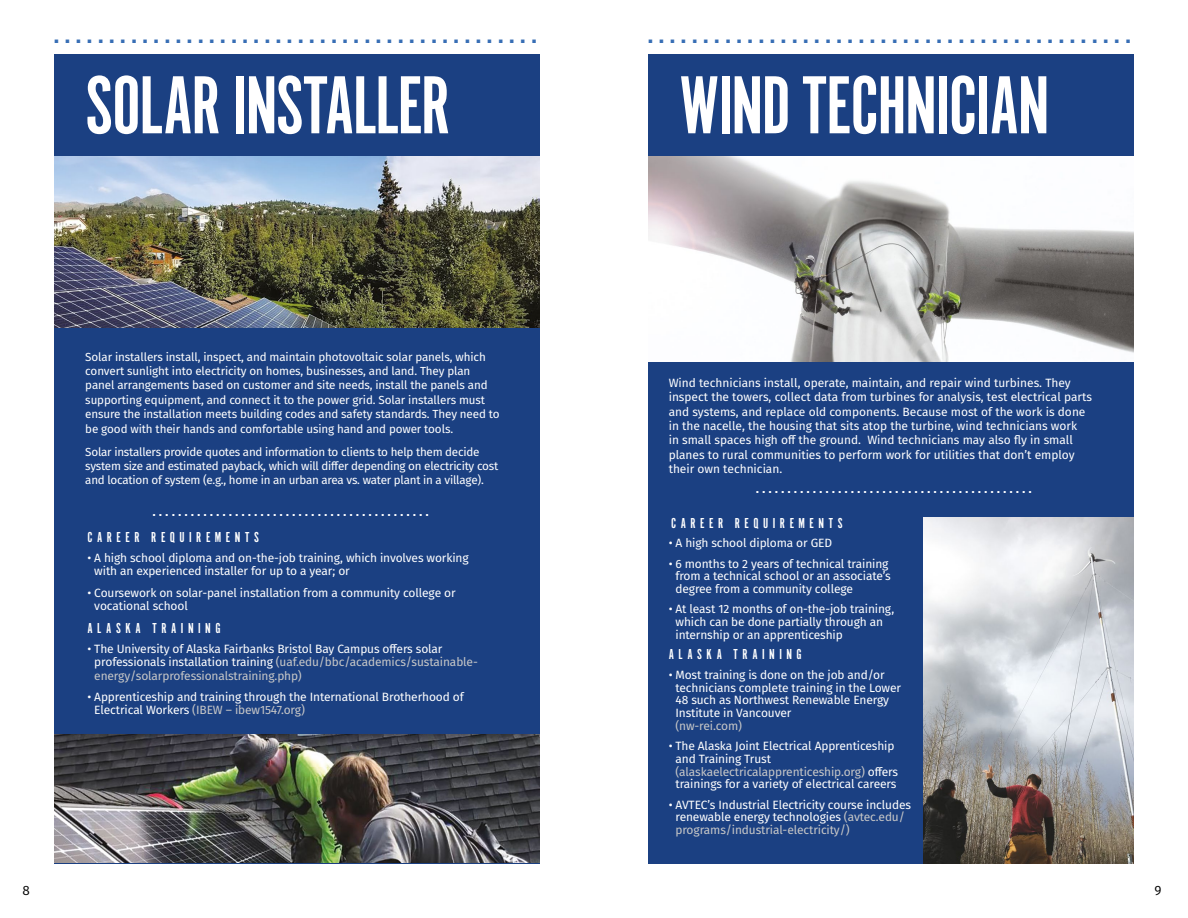
<style>
.page{position:relative;width:1188px;height:918px;background:#fff}
.page>*{position:absolute;margin:0;border:0;box-sizing:border-box;transform-origin:0 0}
.t1{font:85.5px "Alternate Got No 1 D";letter-spacing:-.02em;color:#fff}
.t2{font:700 condensed 21px "AG Book Pro";color:#376eb5}
.t3{font:15px "Alternate Got No 1 D";letter-spacing:.3em;color:#fff}
.t4{font:13.5px "Fira Sans";color:#000}
.t5{font:12px/12.8px "Fira Sans";letter-spacing:-.01em;color:#fff}
.t6{font:700 condensed 12px "AG Book Pro";color:#fff}
.t7{font:12px "Fira Sans";letter-spacing:-.01em;color:#c7c7c7}
.t8{font:11.7px/14.4px "Fira Sans";letter-spacing:-.01em;color:#fff}
.s1{color:#c7c7c7}
</style>
<div class="page">
<div style="left:54px;top:54px;width:486px;height:810px;background:#1b4082"></div>
<div style="left:648px;top:54px;width:486px;height:810px;background:#1b4082"></div>
<img style="left:648px;top:157px;width:486px;height:205px">
<img style="left:923px;top:518px;width:211px;height:346px">
<img style="left:54px;top:157px;width:486px;height:170px">
<img style="left:54px;top:734px;width:486px;height:129px">
<h2 class="t2" style="left:54px;top:22px;width:484px">............................................</h2>
<h1 class="t1" style="left:85px;top:60px;width:367px">SOLAR INSTALLER</h1>
<p class="t8" style="left:85px;top:349px;width:416px">Solar installers install, inspect, and maintain photovoltaic solar panels, which convert sunlight into electricity on homes, businesses, and land. They plan panel arrangements based on customer and site needs, install the panels and supporting equipment, and connect it to the power grid. Solar installers must ensure the installation meets building codes and safety standards. They need to be good with their hands and comfortable using hand and power tools.</p>
<p class="t8" style="left:85px;top:444px;width:414px">Solar installers provide quotes and information to clients to help them decide system size and estimated payback, which will differ depending on electricity cost and location of system (e.g., home in an urban area vs. water plant in a village).</p>
<p class="t6" style="left:153px;top:504px;width:277px">............................................</p>
<p class="t3" style="left:87px;top:529px;width:173px">CAREER REQUIREMENTS</p>
<p class="t5" style="left:94px;top:551px;width:376px;line-height:13.5px;text-indent:-7px">• A high school diploma and on-the-job training, which involves working with an experienced installer for up to a year; or</p>
<p class="t5" style="left:94px;top:585px;width:363px;line-height:13.5px;text-indent:-7px">• Coursework on solar-panel installation from a community college or vocational school</p>
<p class="t3" style="left:87px;top:620px;width:135px">ALASKA TRAINING</p>
<p class="t5" style="left:94px;top:642px;width:385px;line-height:13.5px;text-indent:-7px">• The University of Alaska Fairbanks Bristol Bay Campus offers solar professionals installation training <span class="s1">(uaf.edu/bbc/academics/sustainable&shy;energy/solarprofessionalstraining.php)</span></p>
<p class="t5" style="left:94px;top:690px;width:371px;line-height:13.5px;text-indent:-7px">• Apprenticeship and training through the International Brotherhood of<br>Electrical Workers <span class="s1">(IBEW – ibew1547.org)</span></p>
<h2 class="t2" style="left:648px;top:22px;width:484px">............................................</h2>
<h1 class="t1" style="left:679px;top:60px;width:372px">WIND TECHNICIAN</h1>
<p class="t5" style="left:669px;top:375px;width:425px;line-height:14.4px">Wind technicians install, operate, maintain, and repair wind turbines. They inspect the towers, collect data from turbines for analysis, test electrical parts and systems, and replace old components. Because most of the work is done in the nacelle, the housing that sits atop the turbine, wind technicians work<br>in small spaces high off the ground. Wind technicians may also fly in small planes to rural communities to perform work for utilities that don’t employ their own technician.</p>
<p class="t6" style="left:756px;top:481px;width:277px">............................................</p>
<p class="t3" style="left:671px;top:515px;width:173px">CAREER REQUIREMENTS</p>
<p class="t5" style="left:669px;top:536px;width:165px">• A high school diploma or GED</p>
<p class="t5" style="left:676px;top:557px;width:217px;text-indent:-7px">• 6 months to 2 years of technical training from a technical school or an associate’s degree from a community college</p>
<p class="t5" style="left:676px;top:603px;width:220px;text-indent:-7px">• At least 12 months of on-the-job training, which can be done partially through an internship or an apprenticeship</p>
<p class="t3" style="left:669px;top:646px;width:135px">ALASKA TRAINING</p>
<p class="t5" style="left:676px;top:668px;width:227px;text-indent:-7px">• Most training is done on the job and/or technicians complete training in the Lower 48 such as Northwest Renewable Energy Institute in Vancouver</p>
<p class="t7" style="left:676px;top:716px;width:68px">(nw-rei.com)</p>
<p class="t5" style="left:676px;top:739px;width:224px;text-indent:-7px">• The Alaska Joint Electrical Apprenticeship and Training Trust <span class="s1">(alaskaelectricalapprenticeship.org)</span> offers trainings for a variety of electrical careers</p>
<p class="t5" style="left:676px;top:798px;width:237px;text-indent:-7px">• AVTEC’s Industrial Electricity course includes renewable energy technologies <span class="s1">(avtec.edu/ programs/industrial-electricity/)</span></p>
<p class="t4" style="left:23px;top:880px;width:9px">8</p>
<p class="t4" style="left:1155px;top:880px;width:9px">9</p>
</div>
